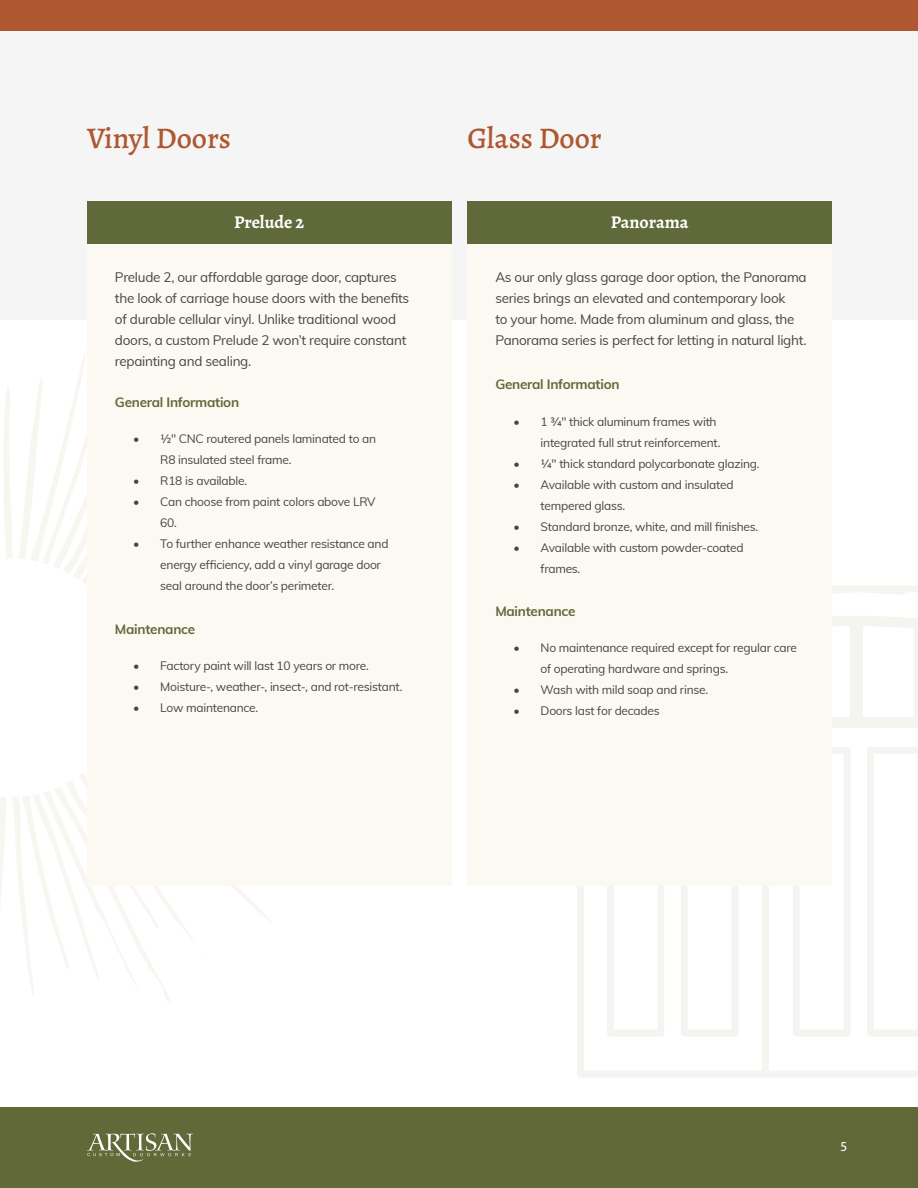
<style>
.page{position:relative;width:918px;height:1188px;background:#fff}
.page>*{position:absolute;margin:0;border:0;box-sizing:border-box;transform-origin:0 0}
.t1{font:500 30px "Alegreya";color:#ae5730}
.t2{font:700 18px "Alegreya";color:#fff}
.t3{font:15px "Mukta Mahee";color:#fff}
.t4{font:13.5px/21px "Muli";letter-spacing:-.02em;color:#454546}
.t5{font:700 13.5px "Muli";letter-spacing:-.02em;color:#626938}
.t6{font:12px/21px "Muli";letter-spacing:-.02em;color:#454546}
</style>
<div class="page">
<div style="left:0;top:0;width:918px;height:32px;background:#af5730"></div>
<div style="left:0;top:1107px;width:917px;height:81px;background:#626938"></div>
<div style="left:0;top:32px;width:918px;height:288px;background:#f5f5f5"></div>
<svg style="left:577px;top:586px;width:341px;height:491px"></svg>
<svg style="left:0;top:352px;width:272px;height:651px"></svg>
<svg style="left:87px;top:1133px;width:106px;height:29px"></svg>
<div style="left:87px;top:201px;width:364px;height:44px;background:#606939"></div>
<div style="left:87px;top:245px;width:364px;height:641px;background:#fcf9f2"></div>
<div style="left:467px;top:201px;width:365px;height:44px;background:#606939"></div>
<div style="left:467px;top:245px;width:365px;height:641px;background:#fcf9f2"></div>
<p class="t1" style="left:87px;top:118px;width:146px">Vinyl Doors</p>
<p class="t2" style="left:234px;top:210px;width:72px">Prelude 2</p>
<p class="t4" style="left:115px;top:266px;width:296px">Prelude 2, our affordable garage door, captures the look of carriage house doors with the benefits of durable cellular vinyl. Unlike traditional wood doors, a custom Prelude 2 won’t require constant repainting and sealing.</p>
<p class="t5" style="left:115px;top:392px;width:126px">General Information</p>
<p class="t6" style="left:160px;top:428px;width:217px;text-indent:-27px">• ½″ CNC routered panels laminated to an<br>R8 insulated steel frame.</p>
<p class="t6" style="left:133px;top:470px;width:115px">• R18 is available.</p>
<p class="t6" style="left:160px;top:491px;width:217px;text-indent:-27px">• Can choose from paint colors above LRV<br>60.</p>
<p class="t6" style="left:160px;top:533px;width:230px;text-indent:-27px">• To further enhance weather resistance and energy efficiency, add a vinyl garage door seal around the door’s perimeter.</p>
<p class="t5" style="left:115px;top:619px;width:82px">Maintenance</p>
<p class="t6" style="left:133px;top:655px;width:237px">• Factory paint will last 10 years or more.</p>
<p class="t6" style="left:133px;top:676px;width:271px">• Moisture-, weather-, insect-, and rot-resistant.</p>
<p class="t6" style="left:133px;top:697px;width:127px">• Low maintenance.</p>
<p class="t1" style="left:467px;top:118px;width:136px">Glass Door</p>
<p class="t2" style="left:611px;top:210px;width:79px">Panorama</p>
<p class="t4" style="left:495px;top:266px;width:313px">As our only glass garage door option, the Panorama series brings an elevated and contemporary look<br>to your home. Made from aluminum and glass, the Panorama series is perfect for letting in natural light.</p>
<p class="t5" style="left:495px;top:375px;width:126px">General Information</p>
<p class="t6" style="left:541px;top:410px;width:181px;text-indent:-27px">• 1 ¾″ thick aluminum frames with integrated full strut reinforcement.</p>
<p class="t6" style="left:514px;top:452px;width:247px">• ¼″ thick standard polycarbonate glazing.</p>
<p class="t6" style="left:541px;top:473px;width:194px;text-indent:-27px">• Available with custom and insulated tempered glass.</p>
<p class="t6" style="left:514px;top:515px;width:246px">• Standard bronze, white, and mill finishes.</p>
<p class="t6" style="left:541px;top:536px;width:205px;text-indent:-27px">• Available with custom powder-coated frames.</p>
<p class="t5" style="left:495px;top:601px;width:82px">Maintenance</p>
<p class="t6" style="left:541px;top:636px;width:258px;text-indent:-27px">• No maintenance required except for regular care of operating hardware and springs.</p>
<p class="t6" style="left:514px;top:678px;width:196px">• Wash with mild soap and rinse.</p>
<p class="t6" style="left:514px;top:699px;width:148px">• Doors last for decades</p>
<p class="t3" style="left:840px;top:1137px;width:9px">5</p>
</div>
